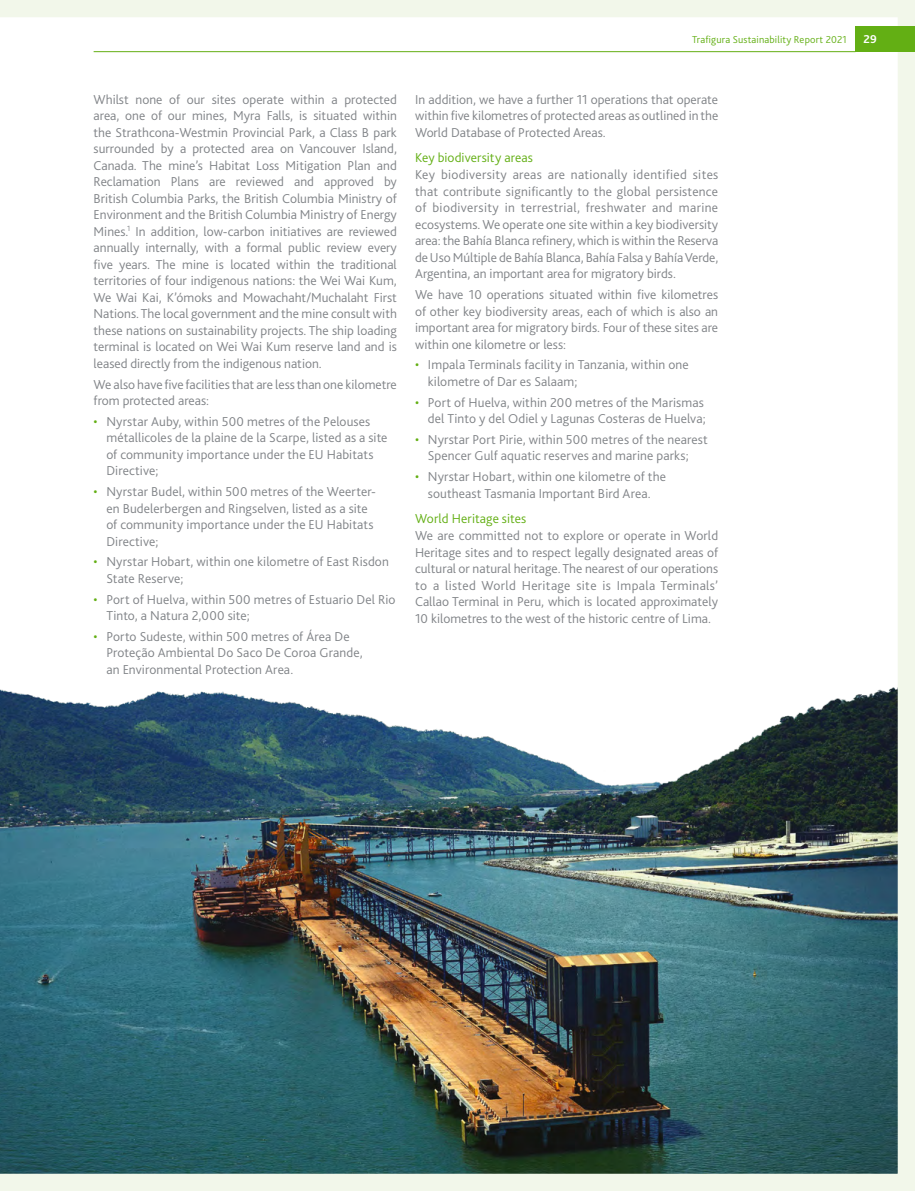
<style>
.page{position:relative;width:915px;height:1191px;background:#fff}
.page>*{position:absolute;margin:0;border:0;box-sizing:border-box;transform-origin:0 0}
.t1{font:300 13.5px/16.5px "Bliss";letter-spacing:.005em;color:#808387}
.t2{font:300 13.5px "Bliss";letter-spacing:.005em;color:#63af14}
.t3{font:700 12px "Bliss";color:#fff}
.t4{font:300 10.5px "Bliss";letter-spacing:.015em;color:#63af14}
.s1{color:#63af14}
</style>
<div class="page">
<img style="left:0;top:0;width:914px;height:1191px">
<hr style="left:94px;top:51px;width:761px;height:1px;background:#63af14">
<div style="left:855px;top:26px;width:59px;height:26px;background:#63af14"></div>
<p class="t4" style="left:691px;top:33px;width:156px">Trafigura Sustainability Report 2021</p>
<p class="t3" style="left:863px;top:31px;width:15px">29</p>
<p class="t1" style="left:94px;top:91px;width:305px;text-align:justify">Whilst none of our sites operate within a protected area, one of our mines, Myra Falls, is situated within the Strathcona-Westmin Provincial Park, a Class B park surrounded by a protected area on Vancouver Island, Canada. The mine’s Habitat Loss Mitigation Plan and Reclamation Plans are reviewed and approved by British Columbia Parks, the British Columbia Ministry of Environment and the British Columbia Ministry of Energy Mines.<sup>1</sup> In addition, low-carbon initiatives are reviewed annually internally, with a formal public review every five years. The mine is located within the traditional territories of four indigenous nations: the Wei Wai Kum, We Wai Kai, K’ómoks and Mowachaht/Muchalaht First Nations. The local government and the mine consult with these nations on sustainability projects. The ship loading terminal is located on Wei Wai Kum reserve land and is leased directly from the indigenous nation.</p>
<p class="t1" style="left:94px;top:376px;width:304px">We also have five facilities that are less than one kilometre from protected areas:</p>
<p class="t1" style="left:106px;top:413px;width:282px;text-indent:-13px"><span class="s1">•</span> Nyrstar Auby, within 500 metres of the Pelouses métallicoles de la plaine de la Scarpe, listed as a site of community importance under the EU Habitats Directive;</p>
<p class="t1" style="left:106px;top:483px;width:271px;text-indent:-13px"><span class="s1">•</span> Nyrstar Budel, within 500 metres of the Weerter&shy;en Budelerbergen and Ringselven, listed as a site of community importance under the EU Habitats Directive;</p>
<p class="t1" style="left:106px;top:553px;width:284px;text-indent:-13px"><span class="s1">•</span> Nyrstar Hobart, within one kilometre of East Risdon<br>State Reserve;</p>
<p class="t1" style="left:106px;top:591px;width:290px;text-indent:-13px"><span class="s1">•</span> Port of Huelva, within 500 metres of Estuario Del Rio<br>Tinto, a Natura 2,000 site;</p>
<p class="t1" style="left:106px;top:628px;width:258px;text-indent:-13px"><span class="s1">•</span> Porto Sudeste, within 500 metres of Área De<br>Proteção Ambiental Do Saco De Coroa Grande, an Environmental Protection Area.</p>
<p class="t1" style="left:415px;top:91px;width:305px;text-align:justify">In addition, we have a further 11 operations that operate within five kilometres of protected areas as outlined in the World Database of Protected Areas.</p>
<p class="t2" style="left:415px;top:149px;width:119px">Key biodiversity areas</p>
<p class="t1" style="left:415px;top:167px;width:305px;text-align:justify">Key biodiversity areas are nationally identified sites that contribute significantly to the global persistence of biodiversity in terrestrial, freshwater and marine ecosystems. We operate one site within a key biodiversity area: the Bahía Blanca refinery, which is within the Reserva de Uso Múltiple de Bahía Blanca, Bahía Falsa y Bahía Verde, Argentina, an important area for migratory birds.</p>
<p class="t1" style="left:415px;top:286px;width:304px;text-align:justify">We have 10 operations situated within five kilometres of other key biodiversity areas, each of which is also an important area for migratory birds. Four of these sites are within one kilometre or less:</p>
<p class="t1" style="left:427px;top:356px;width:262px;text-indent:-13px"><span class="s1">•</span> Impala Terminals facility in Tanzania, within one kilometre of Dar es Salaam;</p>
<p class="t1" style="left:415px;top:394px;width:292px;text-align:right"><span class="s1">•</span> Port of Huelva, within 200 metres of the Marismas del Tinto y del Odiel y Lagunas Costeras de Huelva;</p>
<p class="t1" style="left:415px;top:431px;width:294px;text-align:center"><span class="s1">•</span> Nyrstar Port Pirie, within 500 metres of the nearest<br>Spencer Gulf aquatic reserves and marine parks;</p>
<p class="t1" style="left:415px;top:468px;width:252px;text-align:center"><span class="s1">•</span> Nyrstar Hobart, within one kilometre of the southeast Tasmania Important Bird Area.</p>
<p class="t2" style="left:415px;top:510px;width:113px">World Heritage sites</p>
<p class="t1" style="left:415px;top:527px;width:305px;text-align:justify">We are committed not to explore or operate in World Heritage sites and to respect legally designated areas of cultural or natural heritage. The nearest of our operations to a listed World Heritage site is Impala Terminals’ Callao Terminal in Peru, which is located approximately 10 kilometres to the west of the historic centre of Lima.</p>
</div>
